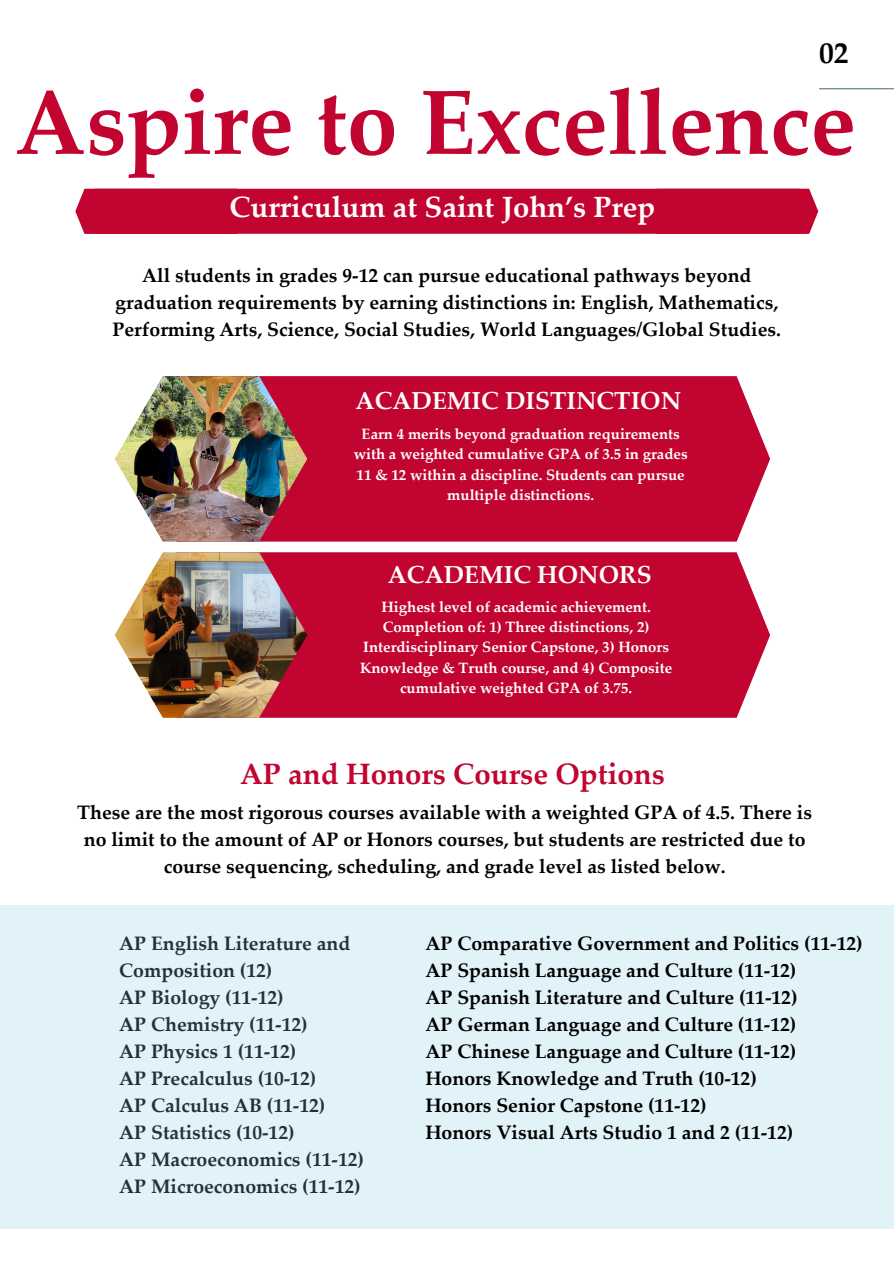
<style>
.page{position:relative;width:894px;height:1264px;background:#fff}
.page>*{position:absolute;margin:0;border:0;box-sizing:border-box;transform-origin:0 0}
.t1{font:700 91.2px "Palatino Linotype";color:#c20430}
.t2{font:700 29.55px "Palatino Linotype";color:#000}
.t3{font:700 29.4px "Palatino Linotype";color:#c20430}
.t4{font:700 29.25px "Palatino Linotype";color:#fff}
.t5{font:700 24.6px "Palatino Linotype";color:#fff}
.t6{font:700 19.5px/27px "Palatino Linotype";color:#000;text-align:center}
.t7{font:700 15px/20.2px "Palatino Linotype";color:#fff;text-align:center}
</style>
<div class="page">
<hr style="left:818px;top:88px;width:75px;height:1px;background:#58797b">
<div style="left:94px;top:189px;width:706px;height:45px;background:#c20430"></div>
<div style="left:307px;top:552px;width:463px;height:165px;background:#c20430"></div>
<img style="left:115px;top:552px;width:192px;height:165px">
<div style="left:307px;top:376px;width:463px;height:165px;background:#c20430"></div>
<img style="left:115px;top:376px;width:192px;height:165px">
<div style="left:0;top:904px;width:893px;height:324px;background:#e1f3f9"></div>
<svg style="left:656px;top:189px;width:162px;height:45px"></svg>
<svg style="left:75px;top:189px;width:19px;height:45px"></svg>
<h1 class="t2" style="left:818px;top:41px;width:31px">02</h1>
<p class="t1" style="left:15px;top:87px;width:842px">Aspire to Excellence</p>
<h4 class="t4" style="left:229px;top:195px;width:427px">Curriculum at Saint John’s Prep</h4>
<h3 class="t6" style="left:113px;top:264px;width:669px">All students in grades 9-12 can pursue educational pathways beyond graduation requirements by earning distinctions in: English, Mathematics,<br>Performing Arts, Science, Social Studies, World Languages/Global Studies.</h3>
<p class="t5" style="left:355px;top:390px;width:327px">ACADEMIC DISTINCTION</p>
<p class="t7" style="left:353px;top:426px;width:335px">Earn 4 merits beyond graduation requirements with a weighted cumulative GPA of 3.5 in grades 11 &amp; 12 within a discipline. Students can pursue multiple distinctions.</p>
<h4 class="t5" style="left:388px;top:565px;width:265px">ACADEMIC HONORS</h4>
<p class="t7" style="left:360px;top:598px;width:313px">Highest level of academic achievement.<br>Completion of: 1) Three distinctions, 2)<br>Interdisciplinary Senior Capstone, 3) Honors Knowledge &amp; Truth course, and 4) Composite cumulative weighted GPA of 3.75.</p>
<h2 class="t3" style="left:240px;top:762px;width:426px">AP and Honors Course Options</h2>
<p class="t6" style="left:77px;top:801px;width:736px">These are the most rigorous courses available with a weighted GPA of 4.5. There is no limit to the amount of AP or Honors courses, but students are restricted due to course sequencing, scheduling, and grade level as listed below.</p>
<h4 class="t6" style="left:119px;top:931px;width:246px;text-align:left">AP English Literature and<br>Composition (12)<br>AP Biology (11-12)<br>AP Chemistry (11-12)<br>AP Physics 1 (11-12)<br>AP Precalculus (10-12)<br>AP Calculus AB (11-12)<br>AP Statistics (10-12)<br>AP Macroeconomics (11-12)<br>AP Microeconomics (11-12)</h4>
<h4 class="t6" style="left:425px;top:931px;width:438px;text-align:left">AP Comparative Government and Politics (11-12)<br>AP Spanish Language and Culture (11-12)<br>AP Spanish Literature and Culture (11-12)<br>AP German Language and Culture (11-12)<br>AP Chinese Language and Culture (11-12)<br>Honors Knowledge and Truth (10-12)<br>Honors Senior Capstone (11-12)<br>Honors Visual Arts Studio 1 and 2 (11-12)</h4>
</div>
